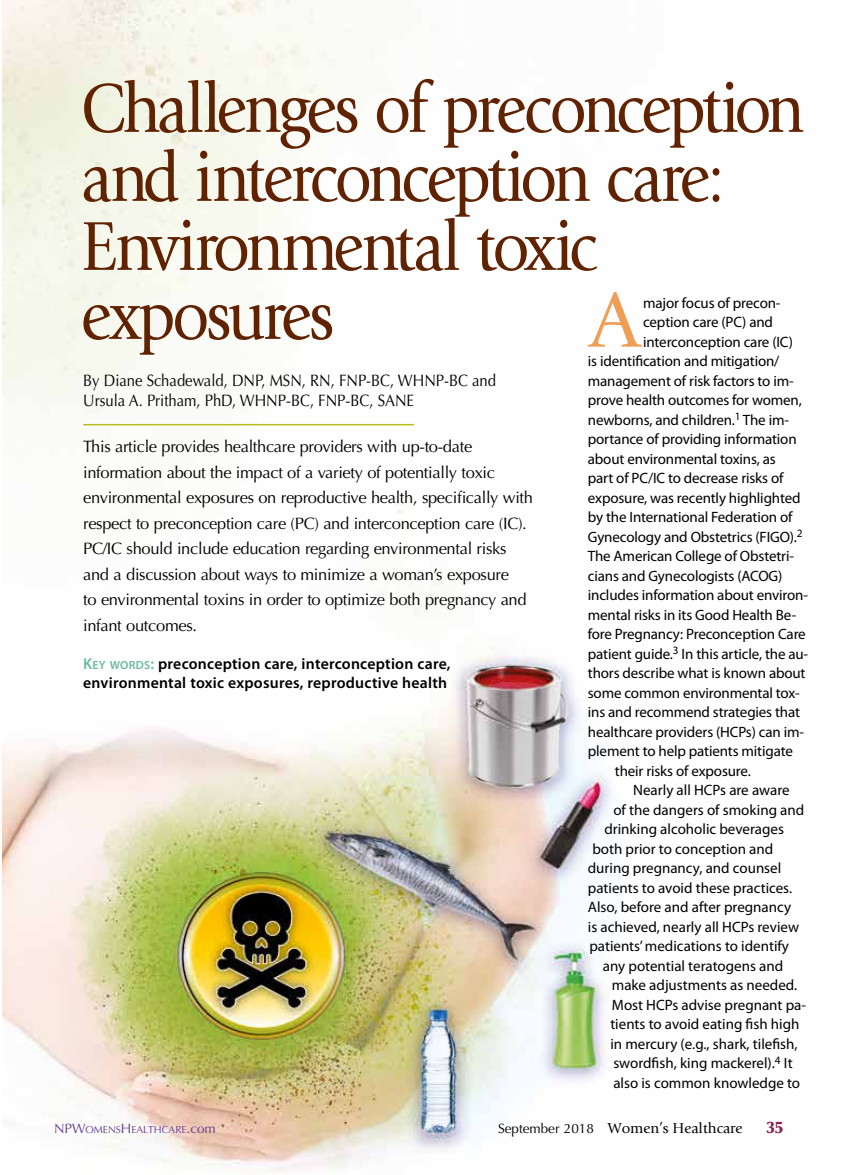
<style>
.page{position:relative;width:864px;height:1175px;background:#fff}
.page>*{position:absolute;margin:0;border:0;box-sizing:border-box;transform-origin:0 0}
.t1{font:81.45px "Giovanni";color:#f09d55}
.t2{font:72px/69px "Giovanni";letter-spacing:-.05em;color:#602200;scale:.9 1}
.t3{font:16.5px/25.5px "Optima";letter-spacing:-.02em;color:#000}
.t4{font:16.5px/19.5px "Optima";color:#000;scale:.9 1}
.t5{font:900 16.5px "Optima";color:#8a1e4f}
.t6{font:600 15.75px/19.5px "Myriad Pro";letter-spacing:.015em;color:#000}
.t7{font:15px "Myriad Pro";letter-spacing:-.01em;color:#000}
.t8{font:15px "Giovanni";color:#000}
.t9{font:10.2px "Optima";color:#623d91}
.s1{color:#69bb9f}
.s2{font-size:11.85px;color:#69bb9f}
.s3{font-size:13.5px}
.s4{font-family:"Optima";font-size:13.5px}
</style>
<div class="page">
<img style="left:2px;top:0;width:610px;height:1173px">
<hr style="left:83px;top:424px;width:331px;height:1px;background:#b8be1b">
<h2 class="t2" style="left:81px;top:75px;width:806px">Challenges of preconception and interconception care:<br>Environmental toxic exposures</h2>
<h1 class="t1" style="left:589px;top:274px;width:53px">A</h1>
<p class="t7" style="left:643px;top:294px;width:139px">major focus of precon-</p>
<p class="t7" style="left:643px;top:314px;width:131px">ception care (PC) and</p>
<p class="t7" style="left:643px;top:333px;width:151px">interconception care (IC)</p>
<p class="t7" style="left:588px;top:353px;width:193px">is identification and mitigation/</p>
<p class="t7" style="left:588px;top:372px;width:207px">management of risk factors to im-</p>
<p class="t7" style="left:588px;top:392px;width:216px">prove health outcomes for women,</p>
<p class="t7" style="left:588px;top:411px;width:203px">newborns, and children.<sup>1</sup> The im-</p>
<p class="t7" style="left:588px;top:431px;width:210px">portance of providing information</p>
<p class="t7" style="left:588px;top:450px;width:189px">about environmental toxins, as</p>
<p class="t7" style="left:588px;top:470px;width:197px">part of PC/IC to decrease risks of</p>
<p class="t7" style="left:588px;top:489px;width:214px">exposure, was recently highlighted</p>
<p class="t7" style="left:588px;top:509px;width:206px">by the International Federation of</p>
<p class="t7" style="left:588px;top:528px;width:216px">Gynecology and Obstetrics (FIGO).<sup>2</sup></p>
<p class="t7" style="left:588px;top:548px;width:208px">The American College of Obstetri-</p>
<p class="t7" style="left:588px;top:567px;width:196px">cians and Gynecologists (ACOG)</p>
<p class="t7" style="left:588px;top:587px;width:222px">includes information about environ-</p>
<p class="t7" style="left:588px;top:606px;width:210px">mental risks in its Good Health Be-</p>
<p class="t7" style="left:588px;top:626px;width:219px">fore Pregnancy: Preconception Care</p>
<p class="t7" style="left:588px;top:645px;width:222px">patient guide.<sup>3</sup> In this article, the au-</p>
<p class="t7" style="left:588px;top:665px;width:219px">thors describe what is known about</p>
<p class="t7" style="left:588px;top:684px;width:213px">some common environmental tox-</p>
<p class="t7" style="left:588px;top:704px;width:214px">ins and recommend strategies that</p>
<p class="t7" style="left:588px;top:723px;width:218px">healthcare providers (HCPs) can im-</p>
<p class="t7" style="left:588px;top:743px;width:207px">plement to help patients mitigate</p>
<p class="t7" style="left:615px;top:762px;width:137px">their risks of exposure.</p>
<p class="t7" style="left:633px;top:782px;width:158px">Nearly all HCPs are aware</p>
<p class="t7" style="left:613px;top:801px;width:192px">of the dangers of smoking and</p>
<p class="t7" style="left:604px;top:821px;width:181px">drinking alcoholic beverages</p>
<p class="t7" style="left:592px;top:840px;width:182px">both prior to conception and</p>
<p class="t7" style="left:588px;top:860px;width:195px">during pregnancy, and counsel</p>
<p class="t7" style="left:588px;top:879px;width:206px">patients to avoid these practices.</p>
<p class="t7" style="left:588px;top:899px;width:205px">Also, before and after pregnancy</p>
<p class="t7" style="left:588px;top:918px;width:213px">is achieved, nearly all HCPs review</p>
<p class="t7" style="left:589px;top:938px;width:201px">patients’ medications to identify</p>
<p class="t7" style="left:603px;top:957px;width:182px">any potential teratogens and</p>
<p class="t7" style="left:612px;top:977px;width:187px">make adjustments as needed.</p>
<p class="t7" style="left:612px;top:996px;width:196px">Most HCPs advise pregnant pa-</p>
<p class="t7" style="left:610px;top:1016px;width:191px">tients to avoid eating fish high</p>
<p class="t7" style="left:610px;top:1035px;width:189px">in mercury (e.g., shark, tilefish,</p>
<p class="t7" style="left:613px;top:1055px;width:181px">swordfish, king mackerel).<sup>4</sup> It</p>
<p class="t7" style="left:613px;top:1074px;width:188px">also is common knowledge to</p>
<p class="t4" style="left:83px;top:371px;width:460px">By Diane Schadewald, DNP, MSN, RN, FNP-BC, WHNP-BC and<br>Ursula A. Pritham, PhD, WHNP-BC, FNP-BC, SANE</p>
<p class="t3" style="left:83px;top:434px;width:451px">This article provides healthcare providers with up-to-date information about the impact of a variety of potentially toxic environmental exposures on reproductive health, specifically with respect to preconception care (PC) and interconception care (IC).<br>PC/IC should include education regarding environmental risks and a discussion about ways to minimize a woman’s exposure<br>to environmental toxins in order to optimize both pregnancy and infant outcomes.</p>
<p class="t6" style="left:83px;top:653px;width:369px"><span class="s1">K</span><span class="s2">EY WORDS</span><span class="s1">:</span> preconception care, interconception care, environmental toxic exposures, reproductive health</p>
<p class="t9" style="left:54px;top:1123px;width:163px"><span class="s3">NP</span><span class="s3">W</span>OMENS<span class="s3">H</span>EALTHCARE<span class="s3">.com</span></p>
<p class="t8" style="left:498px;top:1119px;width:246px"><span class="s4">September 2018</span> Women’s Healthcare</p>
<p class="t5" style="left:766px;top:1117px;width:18px">35</p>
</div>
